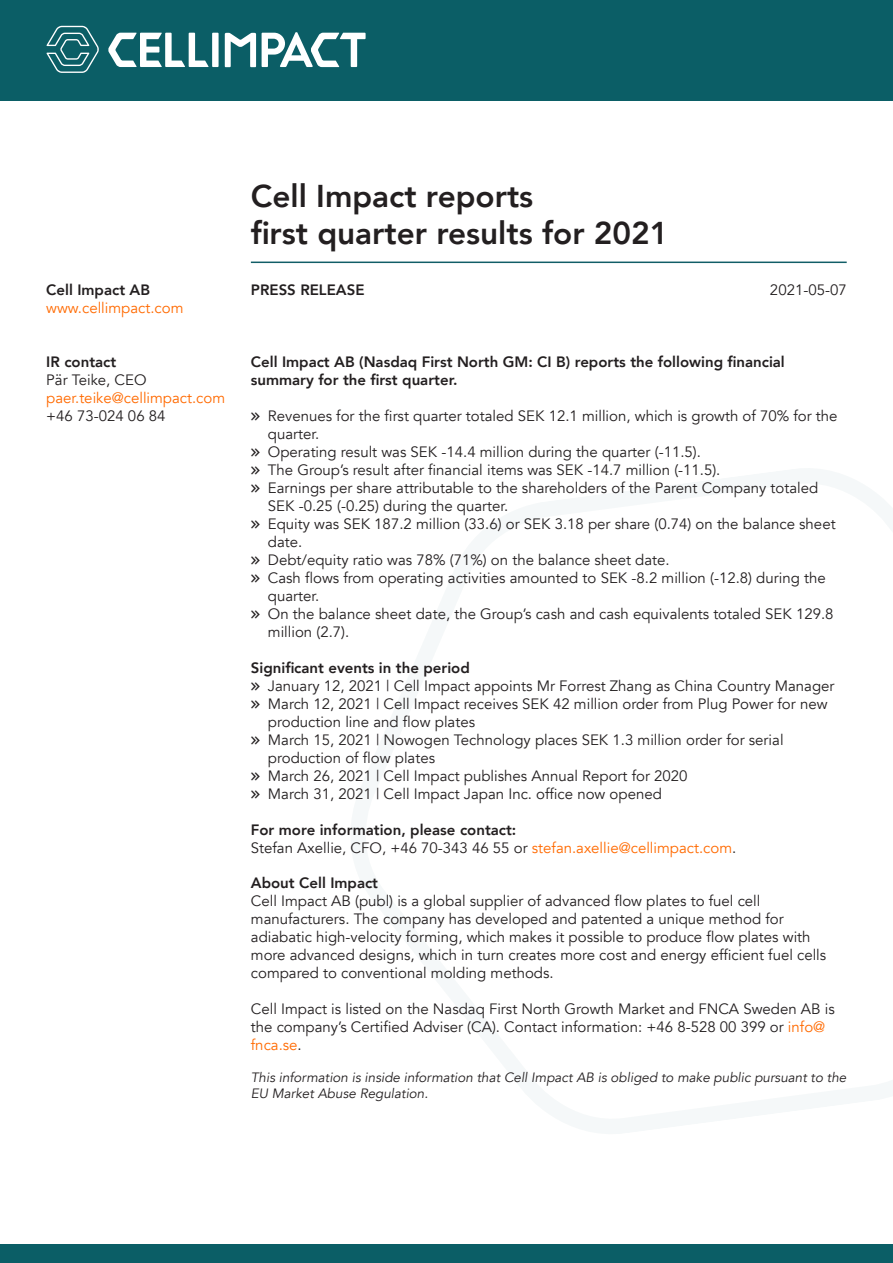
<style>
.page{position:relative;width:893px;height:1263px;background:#fff}
.page>*{position:absolute;margin:0;border:0;box-sizing:border-box;transform-origin:0 0}
.t1{font:800 31.5px/37.8px "Avenir";color:#231f20}
.Brödtext{font:15px/18px "Avenir";color:#231f20}
.t2{font:800 15px/18px "Avenir";color:#231f20}
.t3{font:15px "Avenir";color:#ff6a00}
.Disclaimer{font:italic 13.5px/16.2px "Avenir";color:#231f20}
.s1{font-family:"Etelka Text Pro"}
.s2{color:#ff6a00}
</style>
<div class="page">
<hr style="left:251px;top:262px;width:596px;height:1px;background:#115e67">
<div style="left:0;top:0;width:893px;height:100px;background:#0b5e66"></div>
<div style="left:0;top:1245px;width:893px;height:18px;background:#0b5e66"></div>
<svg style="left:47px;top:26px;width:52px;height:47px"></svg>
<div style="left:212px;top:33px;width:7px;height:34px;background:#fff"></div>
<svg style="left:262px;top:32px;width:104px;height:35px"></svg>
<svg style="left:108px;top:33px;width:101px;height:34px"></svg>
<svg style="left:225px;top:33px;width:31px;height:34px"></svg>
<h1 class="t1" style="left:251px;top:177px;width:419px">Cell Impact reports<br>first quarter results for 2021</h1>
<p class="t2" style="left:46px;top:281px;width:105px">Cell Impact AB</p>
<p class="t2" style="left:251px;top:281px;width:115px">PRESS RELEASE</p>
<p class="t3" style="left:46px;top:299px;width:139px">www.cellimpact.com</p>
<p class="t2" style="left:46px;top:353px;width:72px">IR contact</p>
<p class="Brödtext" style="left:46px;top:371px;width:102px">Pär Teike, CEO</p>
<p class="t3" style="left:46px;top:389px;width:180px">paer.teike@cellimpact.com</p>
<p class="Brödtext" style="left:46px;top:407px;width:121px">+46 73-024 06 84</p>
<p class="Brödtext" style="left:770px;top:281px;width:78px">2021-05-07</p>
<h2 class="t2" style="left:251px;top:353px;width:535px">Cell Impact AB (Nasdaq First North GM: CI B) reports the following financial summary for the first quarter.</h2>
<p class="Brödtext" style="left:268px;top:407px;width:571px;text-indent:-17px"><span class="s1">»</span> Revenues for the first quarter totaled SEK 12.1 million, which is growth of 70% for the quarter.</p>
<p class="Brödtext" style="left:251px;top:443px;width:452px"><span class="s1">»</span> Operating result was SEK -14.4 million during the quarter (-11.5).</p>
<p class="Brödtext" style="left:251px;top:461px;width:471px"><span class="s1">»</span> The Group’s result after financial items was SEK -14.7 million (-11.5).</p>
<p class="Brödtext" style="left:268px;top:479px;width:552px;text-indent:-17px"><span class="s1">»</span> Earnings per share attributable to the shareholders of the Parent Company totaled<br>SEK -0.25 (-0.25) during the quarter.</p>
<p class="Brödtext" style="left:268px;top:515px;width:569px;text-indent:-17px"><span class="s1">»</span> Equity was SEK 187.2 million (33.6) or SEK 3.18 per share (0.74) on the balance sheet date.</p>
<p class="Brödtext" style="left:251px;top:551px;width:420px"><span class="s1">»</span> Debt/equity ratio was 78% (71%) on the balance sheet date.</p>
<p class="Brödtext" style="left:268px;top:569px;width:559px;text-indent:-17px"><span class="s1">»</span> Cash flows from operating activities amounted to SEK -8.2 million (-12.8) during the quarter.</p>
<p class="Brödtext" style="left:268px;top:605px;width:567px;text-indent:-17px"><span class="s1">»</span> On the balance sheet date, the Group’s cash and cash equivalents totaled SEK 129.8 million (2.7).</p>
<h2 class="t2" style="left:251px;top:659px;width:220px">Significant events in the period</h2>
<p class="Brödtext" style="left:251px;top:677px;width:585px"><span class="s1">»</span> January 12, 2021 | Cell Impact appoints Mr Forrest Zhang as China Country Manager</p>
<p class="Brödtext" style="left:268px;top:695px;width:561px;text-indent:-17px"><span class="s1">»</span> March 12, 2021 | Cell Impact receives SEK 42 million order from Plug Power for new production line and flow plates</p>
<p class="Brödtext" style="left:268px;top:731px;width:517px;text-indent:-17px"><span class="s1">»</span> March 15, 2021 | Nowogen Technology places SEK 1.3 million order for serial production of flow plates</p>
<p class="Brödtext" style="left:251px;top:767px;width:438px"><span class="s1">»</span> March 26, 2021 | Cell Impact publishes Annual Report for 2020</p>
<p class="Brödtext" style="left:251px;top:785px;width:412px"><span class="s1">»</span> March 31, 2021 | Cell Impact Japan Inc. office now opened</p>
<h2 class="t2" style="left:251px;top:821px;width:267px">For more information, please contact:</h2>
<p class="Brödtext" style="left:251px;top:839px;width:487px">Stefan Axellie, CFO, +46 70-343 46 55 or <span class="s2">stefan.axellie@cellimpact.com</span>.</p>
<h2 class="t2" style="left:251px;top:873px;width:129px">About Cell Impact</h2>
<p class="Brödtext" style="left:251px;top:892px;width:577px">Cell Impact AB (publ) is a global supplier of advanced flow plates to fuel cell manufacturers. The company has developed and patented a unique method for adiabatic high-velocity forming, which makes it possible to produce flow plates with more advanced designs, which in turn creates more cost and energy efficient fuel cells compared to conventional molding methods.</p>
<p class="Brödtext" style="left:251px;top:1000px;width:585px">Cell Impact is listed on the Nasdaq First North Growth Market and FNCA Sweden AB is the company’s Certified Adviser (CA). Contact information: +46 8-528 00 399 or <span class="s2">info@ fnca.se</span>.</p>
<p class="Disclaimer" style="left:251px;top:1069px;width:597px">This information is inside information that Cell Impact AB is obliged to make public pursuant to the<br>EU Market Abuse Regulation.</p>
</div>
